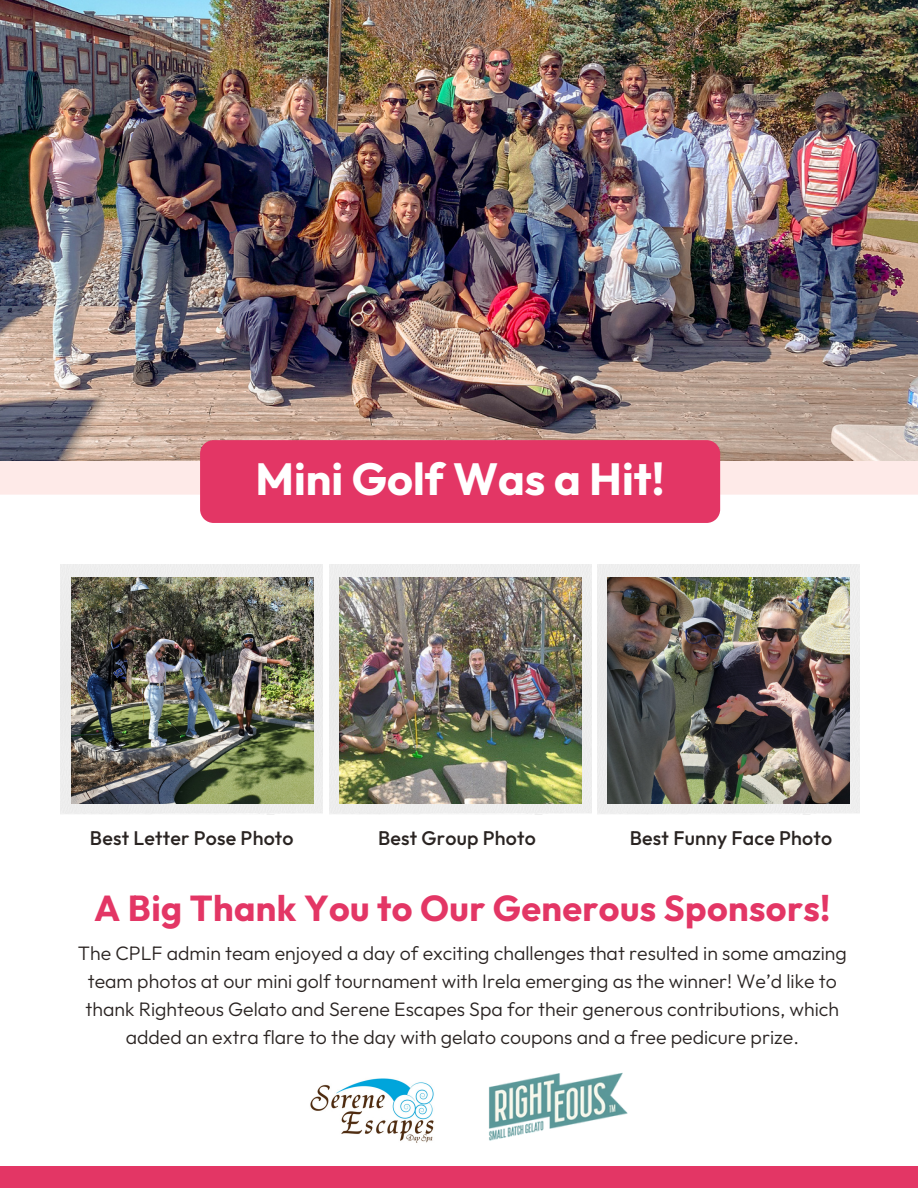
<style>
.page{position:relative;width:918px;height:1188px;background:#fff}
.page>*{position:absolute;margin:0;border:0;box-sizing:border-box;transform-origin:0 0}
.t1{font:700 45px "Outfit";color:#fff}
.t2{font:700 36px "Outfit";letter-spacing:.01em;color:#e33665}
.t3{font:500 19.65px "Outfit";letter-spacing:.01em;color:#2a2422}
.t4{font:300 19.5px/28.2px "Outfit";color:#2a2422;text-align:center}
</style>
<div class="page">
<img style="left:61px;top:565px;width:262px;height:250px">
<img style="left:329px;top:565px;width:262px;height:250px">
<img style="left:597px;top:565px;width:262px;height:250px">
<img style="left:72px;top:578px;width:241px;height:226px">
<img style="left:340px;top:578px;width:242px;height:226px">
<img style="left:608px;top:578px;width:242px;height:226px">
<div style="left:0;top:461px;width:918px;height:34px;background:#feeae8"></div>
<div style="left:0;top:1166px;width:918px;height:22px;background:#e33665"></div>
<img style="left:0;top:0;width:918px;height:461px">
<div style="left:200px;top:440px;width:520px;height:83px;background:#e33665"></div>
<img style="left:489px;top:1072px;width:139px;height:69px">
<img style="left:310px;top:1078px;width:124px;height:65px">
<p class="t1" style="left:256px;top:450px;width:411px">Mini Golf Was a Hit!</p>
<p class="t3" style="left:90px;top:825px;width:205px">Best Letter Pose Photo</p>
<p class="t3" style="left:378px;top:825px;width:159px">Best Group Photo</p>
<p class="t3" style="left:630px;top:825px;width:204px">Best Funny Face Photo</p>
<p class="t2" style="left:94px;top:885px;width:738px">A Big Thank You to Our Generous Sponsors!</p>
<p class="t4" style="left:78px;top:938px;width:771px">The CPLF admin team enjoyed a day of exciting challenges that resulted in some amazing team photos at our mini golf tournament with Irela emerging as the winner! We’d like to thank Righteous Gelato and Serene Escapes Spa for their generous contributions, which added an extra flare to the day with gelato coupons and a free pedicure prize.</p>
</div>
